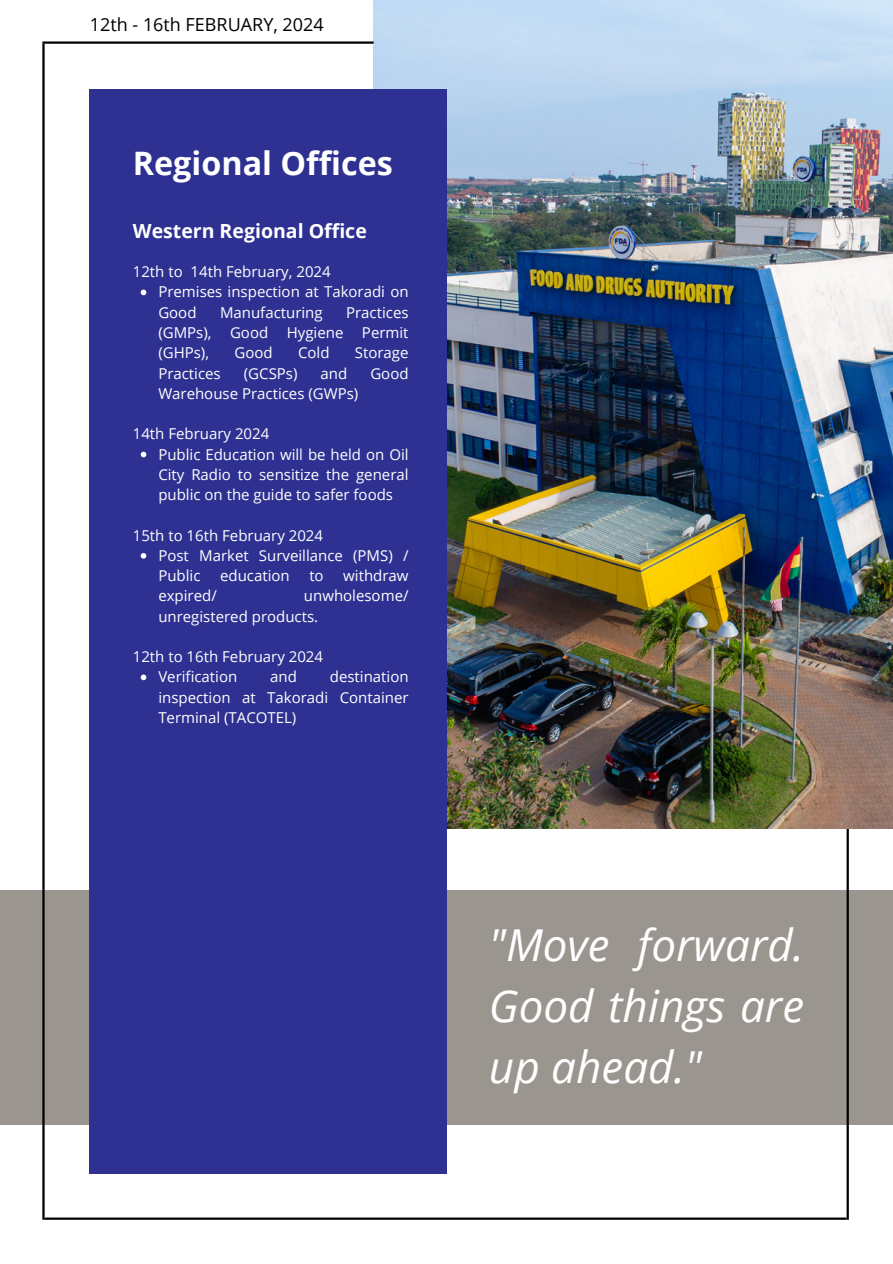
<style>
.page{position:relative;width:893px;height:1264px;background:#fff}
.page>*{position:absolute;margin:0;border:0;box-sizing:border-box;transform-origin:0 0}
.t1{font:italic 44.1px/60.8px "Open Sans";color:#fff;text-align:justify}
.t2{font:700 32.25px "Open Sans";color:#fff}
.t3{font:700 19.5px "Open Sans";color:#fff}
.t4{font:18px "Open Sans";color:#000}
.t5{font:15px/20.2px "Open Sans";color:#fff}
</style>
<div class="page">
<div style="left:0;top:890px;width:892px;height:234px;background:#9b958f"></div>
<hr style="left:846px;top:828px;width:2px;height:391px;background:#000">
<img style="left:373px;top:0;width:519px;height:828px">
<hr style="left:42px;top:44px;width:3px;height:1175px;background:#000">
<div style="left:89px;top:89px;width:357px;height:1084px;background:#2e3192"></div>
<svg style="left:141px;top:289px;width:5px;height:6px"></svg>
<svg style="left:141px;top:451px;width:5px;height:6px"></svg>
<svg style="left:141px;top:553px;width:5px;height:5px"></svg>
<svg style="left:141px;top:674px;width:5px;height:6px"></svg>
<hr style="left:42px;top:41px;width:331px;height:3px;background:#000">
<hr style="left:45px;top:1217px;width:801px;height:2px;background:#000">
<h1 class="t4" style="left:90px;top:12px;width:235px">12th - 16th FEBRUARY, 2024</h1>
<p class="t2" style="left:133px;top:140px;width:261px">Regional Offices</p>
<h4 class="t3" style="left:133px;top:217px;width:235px">Western Regional Office</h4>
<h2 class="t5" style="left:133px;top:261px;width:199px">12th to 14th February, 2024</h2>
<p class="t5" style="left:158px;top:281px;width:252px">Premises inspection at Takoradi on<br>Good</p>
<p class="t5" style="left:220px;top:302px;width:104px">Manufacturing</p>
<p class="t5" style="left:158px;top:302px;width:252px;text-align:justify;text-indent:188px">Practices (GMPs), Good Hygiene Permit (GHPs),</p>
<p class="t5" style="left:234px;top:342px;width:40px">Good</p>
<p class="t5" style="left:298px;top:342px;width:33px">Cold</p>
<p class="t5" style="left:355px;top:342px;width:55px">Storage</p>
<p class="t5" style="left:158px;top:362px;width:64px">Practices</p>
<p class="t5" style="left:244px;top:362px;width:55px">(GCSPs)</p>
<p class="t5" style="left:320px;top:362px;width:28px">and</p>
<p class="t5" style="left:370px;top:362px;width:40px">Good</p>
<p class="t5" style="left:158px;top:383px;width:201px">Warehouse Practices (GWPs)</p>
<p class="t5" style="left:133px;top:423px;width:138px">14th February 2024</p>
<p class="t5" style="left:158px;top:443px;width:252px;text-align:justify">Public Education will be held on Oil City Radio to sensitize the general public on the guide to safer foods</p>
<p class="t5" style="left:133px;top:524px;width:192px">15th to 16th February 2024</p>
<p class="t5" style="left:158px;top:545px;width:252px">Post Market Surveillance (PMS) /<br>Public</p>
<p class="t5" style="left:220px;top:565px;width:71px">education</p>
<p class="t5" style="left:309px;top:565px;width:16px">to</p>
<p class="t5" style="left:343px;top:565px;width:67px">withdraw</p>
<p class="t5" style="left:158px;top:585px;width:252px;text-indent:145px">unwholesome/ unregistered products.</p>
<p class="t5" style="left:133px;top:646px;width:192px">12th to 16th February 2024</p>
<p class="t5" style="left:158px;top:666px;width:80px">Verification</p>
<p class="t5" style="left:270px;top:666px;width:28px">and</p>
<p class="t5" style="left:158px;top:585px;width:60px">expired/</p>
<p class="t5" style="left:158px;top:666px;width:252px;text-align:justify;text-indent:171px">destination inspection at Takoradi Container Terminal (TACOTEL)</p>
<p class="t1" style="left:489px;top:913px;width:316px">"Move forward.<br>Good things are up ahead."</p>
</div>
